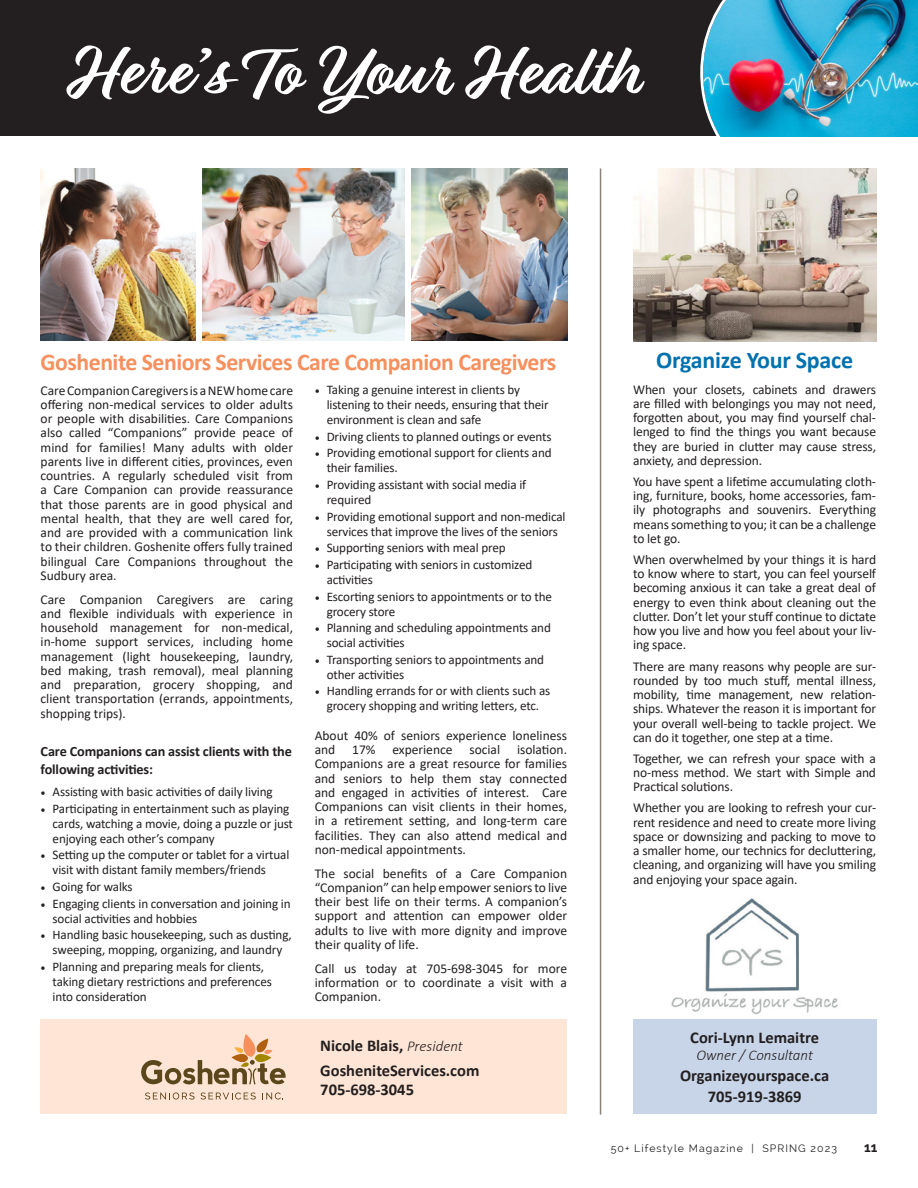
<style>
.page{position:relative;width:918px;height:1188px;background:#fff}
.page>*{position:absolute;margin:0;border:0;box-sizing:border-box;transform-origin:0 0}
.t1{font:700 73.5px "Relation Two";color:#fff}
.t2{font:700 24px "Calibri";letter-spacing:-.02em;color:#f6905e}
.t3{font:700 24px "Calibri";letter-spacing:-.01em;color:#0071ae}
.t4{font:700 16.5px/21.3px "Calibri";color:#231f20;text-align:center}
.t5{font:italic 300 15px "Calibri";color:#231f20}
.t6{font:700 14.25px/18px "Calibri";letter-spacing:-.01em;color:#231f20}
.t7{font:13.5px/14.2px "Calibri";letter-spacing:-.01em;color:#231f20;text-align:justify}
.t8{font:700 13.5px "Raleway";color:#231f20}
.t9{font:13.2px/15px "Calibri";letter-spacing:-.01em;color:#231f20}
.t10{font:10.5px "Raleway";letter-spacing:.1em;color:#231f20}
.s1{font-family:"Minion Pro"}
.s2{font-weight:300;font-style:italic;font-size:15px}
</style>
<div class="page">
<div style="left:0;top:0;width:918px;height:136px;background:#231f20"></div>
<img style="left:700px;top:0;width:218px;height:137px">
<img style="left:633px;top:169px;width:243px;height:172px">
<img style="left:671px;top:898px;width:167px;height:117px">
<div style="left:633px;top:1019px;width:243px;height:95px;background:#c8d5e8"></div>
<img style="left:41px;top:169px;width:155px;height:172px">
<img style="left:203px;top:169px;width:202px;height:172px">
<div style="left:41px;top:1019px;width:526px;height:95px;background:#fee5d5"></div>
<svg style="left:141px;top:1034px;width:145px;height:50px"></svg>
<svg style="left:145px;top:1093px;width:50px;height:7px"></svg>
<svg style="left:201px;top:1093px;width:55px;height:7px"></svg>
<svg style="left:262px;top:1093px;width:21px;height:7px"></svg>
<img style="left:412px;top:169px;width:155px;height:172px">
<hr style="left:600px;top:168px;width:1px;height:947px;background:#8c827a">
<h1 class="t1" style="left:70px;top:29px;width:568px">Here’s To Your Health</h1>
<h2 class="t2" style="left:41px;top:345px;width:517px">Goshenite Seniors Services Care Companion Caregivers</h2>
<h2 class="t3" style="left:656px;top:343px;width:198px">Organize Your Space</h2>
<p class="t7" style="left:41px;top:383px;width:254px">Care Companion Caregivers is a NEW home care offering non-medical services to older adults or people with disabilities. Care Companions also called “Companions” provide peace of mind for families! Many adults with older parents live in different cities, provinces, even countries. A regularly scheduled visit from a Care Companion can provide reassurance that those parents are in good physical and mental health, that they are well cared for, and are provided with a communication link to their children. Goshenite offers fully trained bilingual Care Companions throughout the Sudbury area.</p>
<p class="t7" style="left:41px;top:592px;width:254px">Care Companion Caregivers are caring and flexible individuals with experience in household management for non-medical, in-home support services, including home management (light housekeeping, laundry, bed making, trash removal), meal planning and preparation, grocery shopping, and client transportation (errands, appointments, shopping trips).</p>
<p class="t6" style="left:41px;top:743px;width:253px">Care Companions can assist clients with the following activities:</p>
<p class="t9" style="left:41px;top:784px;width:234px"><span class="s1">•</span> Assisting with basic activities of daily living</p>
<p class="t9" style="left:53px;top:801px;width:242px;text-indent:-12px"><span class="s1">•</span> Participating in entertainment such as playing cards, watching a movie, doing a puzzle or just enjoying each other’s company</p>
<p class="t9" style="left:53px;top:847px;width:238px;text-indent:-12px"><span class="s1">•</span> Setting up the computer or tablet for a virtual visit with distant family members/friends</p>
<p class="t9" style="left:41px;top:879px;width:94px"><span class="s1">•</span> Going for walks</p>
<p class="t9" style="left:53px;top:895px;width:240px;text-indent:-12px"><span class="s1">•</span> Engaging clients in conversation and joining in social activities and hobbies</p>
<p class="t9" style="left:41px;top:927px;width:253px;text-align:center"><span class="s1">•</span> Handling basic housekeeping, such as dusting, sweeping, mopping, organizing, and laundry</p>
<p class="t9" style="left:53px;top:959px;width:221px;text-indent:-12px"><span class="s1">•</span> Planning and preparing meals for clients, taking dietary restrictions and preferences into consideration</p>
<p class="t9" style="left:327px;top:382px;width:223px;text-indent:-12px"><span class="s1">•</span> Taking a genuine interest in clients by listening to their needs, ensuring that their environment is clean and safe</p>
<p class="t9" style="left:315px;top:429px;width:238px"><span class="s1">•</span> Driving clients to planned outings or events</p>
<p class="t9" style="left:327px;top:445px;width:227px;text-indent:-12px"><span class="s1">•</span> Providing emotional support for clients and their families.</p>
<p class="t9" style="left:327px;top:477px;width:201px;text-indent:-12px"><span class="s1">•</span> Providing assistant with social media if required</p>
<p class="t9" style="left:315px;top:508px;width:252px;text-align:center"><span class="s1">•</span> Providing emotional support and non-medical services that improve the lives of the seniors</p>
<p class="t9" style="left:315px;top:540px;width:193px"><span class="s1">•</span> Supporting seniors with meal prep</p>
<p class="t9" style="left:327px;top:557px;width:207px;text-indent:-12px"><span class="s1">•</span> Participating with seniors in customized activities</p>
<p class="t9" style="left:327px;top:588px;width:227px;text-indent:-12px"><span class="s1">•</span> Escorting seniors to appointments or to the grocery store</p>
<p class="t9" style="left:327px;top:620px;width:226px;text-indent:-12px"><span class="s1">•</span> Planning and scheduling appointments and social activities</p>
<p class="t9" style="left:327px;top:652px;width:219px;text-indent:-12px"><span class="s1">•</span> Transporting seniors to appointments and other activities</p>
<p class="t9" style="left:315px;top:683px;width:237px;text-align:center"><span class="s1">•</span> Handling errands for or with clients such as grocery shopping and writing letters, etc.</p>
<p class="t7" style="left:315px;top:728px;width:254px">About 40% of seniors experience loneliness and 17% experience social isolation.<br>Companions are a great resource for families and seniors to help them stay connected and engaged in activities of interest. Care Companions can visit clients in their homes, in a retirement setting, and long-term care facilities. They can also attend medical and non-medical appointments.</p>
<p class="t7" style="left:315px;top:866px;width:254px">The social benefits of a Care Companion “Companion” can help empower seniors to live their best life on their terms. A companion’s support and attention can empower older adults to live with more dignity and improve their quality of life.</p>
<p class="t7" style="left:315px;top:961px;width:254px">Call us today at 705-698-3045 for more information or to coordinate a visit with a Companion.</p>
<p class="t4" style="left:320px;top:1033px;width:161px;line-height:24.3px;text-align:left">Nicole Blais, <span class="s2">President<br></span>GosheniteServices.com</p>
<p class="t4" style="left:320px;top:1079px;width:95px">705-698-3045</p>
<p class="t7" style="left:633px;top:382px;width:244px">When your closets, cabinets and drawers are filled with belongings you may not need, forgotten about, you may find yourself chal&shy;lenged to find the things you want because they are buried in clutter may cause stress, anxiety, and depression.</p>
<p class="t7" style="left:633px;top:474px;width:244px">You have spent a lifetime accumulating cloth&shy;ing, furniture, books, home accessories, fam&shy;ily photographs and souvenirs. Everything means something to you; it can be a challenge to let go.</p>
<p class="t7" style="left:633px;top:552px;width:245px">When overwhelmed by your things it is hard to know where to start, you can feel yourself becoming anxious it can take a great deal of energy to even think about cleaning out the clutter. Don’t let your stuff continue to dictate how you live and how you feel about your liv&shy;ing space.</p>
<p class="t7" style="left:633px;top:659px;width:245px">There are many reasons why people are sur&shy;rounded by too much stuff, mental illness, mobility, time management, new relation&shy;ships. Whatever the reason it is important for your overall well-being to tackle project. We can do it together, one step at a time.</p>
<p class="t7" style="left:633px;top:751px;width:244px">Together, we can refresh your space with a no-mess method. We start with Simple and Practical solutions.</p>
<p class="t7" style="left:633px;top:800px;width:245px">Whether you are looking to refresh your cur&shy;rent residence and need to create more living space or downsizing and packing to move to a smaller home, our technics for decluttering, cleaning, and organizing will have you smiling and enjoying your space again.</p>
<p class="t4" style="left:690px;top:1027px;width:130px">Cori-Lynn Lemaitre</p>
<p class="t5" style="left:696px;top:1045px;width:118px">Owner / Consultant</p>
<p class="t4" style="left:680px;top:1065px;width:151px">Organizeyourspace.ca<br>705-919-3869</p>
<p class="t10" style="left:611px;top:1142px;width:228px">50+ Lifestyle Magazine | SPRING 2023</p>
<p class="t8" style="left:864px;top:1140px;width:15px">11</p>
</div>
